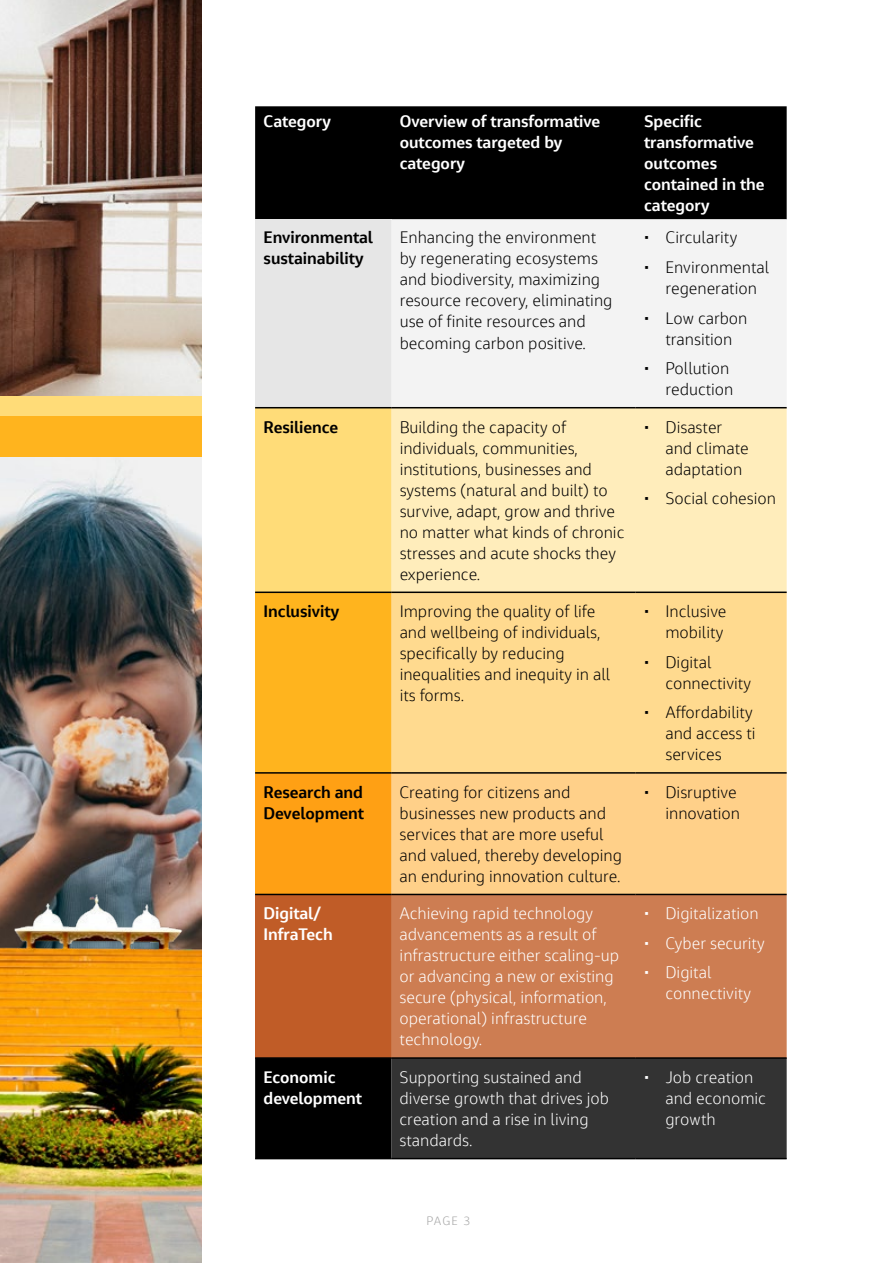
<style>
.page{position:relative;width:893px;height:1263px;background:#fff}
.page>*{position:absolute;margin:0;border:0;box-sizing:border-box;transform-origin:0 0}
.t1{font:300 16.5px/21px "Jacobs Chronos";color:#000}
.t2{font:300 16.5px/21px "Jacobs Chronos";color:#fff}
.t3{font:700 16.5px/21px "Jacobs Chronos";color:#fff}
.t4{font:700 16.5px/21px "Jacobs Chronos";color:#000}
.t5{font:300 12px "Jacobs Chronos";color:#a5a5a5}
</style>
<div class="page">
<div style="left:255px;top:106px;width:532px;height:1052px;background:#000"></div>
<div style="left:255px;top:219px;width:136px;height:189px;background:#e6e6e6"></div>
<div style="left:391px;top:219px;width:396px;height:188px;background:#f3f3f3"></div>
<div style="left:255px;top:408px;width:136px;height:184px;background:#ffdc78"></div>
<div style="left:391px;top:408px;width:396px;height:183px;background:#ffedbb"></div>
<div style="left:255px;top:592px;width:136px;height:181px;background:#ffb41e"></div>
<div style="left:391px;top:593px;width:396px;height:179px;background:#ffda8f"></div>
<div style="left:255px;top:773px;width:136px;height:121px;background:#ffa014"></div>
<div style="left:391px;top:774px;width:396px;height:120px;background:#ffd089"></div>
<div style="left:255px;top:894px;width:136px;height:164px;background:#c05c27"></div>
<div style="left:391px;top:895px;width:396px;height:162px;background:#cd7d52"></div>
<div style="left:391px;top:1059px;width:396px;height:99px;background:#333"></div>
<hr style="left:255px;top:407px;width:136px;height:1px;background:#000">
<hr style="left:391px;top:407px;width:245px;height:1px;background:#000">
<hr style="left:636px;top:407px;width:151px;height:1px;background:#000">
<hr style="left:255px;top:591px;width:136px;height:2px;background:#000">
<hr style="left:391px;top:591px;width:245px;height:2px;background:#000">
<hr style="left:636px;top:591px;width:151px;height:2px;background:#000">
<hr style="left:255px;top:772px;width:136px;height:2px;background:#000">
<hr style="left:391px;top:772px;width:245px;height:2px;background:#000">
<hr style="left:636px;top:772px;width:151px;height:2px;background:#000">
<hr style="left:255px;top:894px;width:136px;height:1px;background:#000">
<hr style="left:391px;top:894px;width:245px;height:1px;background:#000">
<hr style="left:636px;top:894px;width:151px;height:1px;background:#000">
<hr style="left:255px;top:1057px;width:136px;height:2px;background:#000">
<hr style="left:391px;top:1057px;width:245px;height:2px;background:#000">
<hr style="left:636px;top:1057px;width:151px;height:2px;background:#000">
<hr style="left:255px;top:1158px;width:136px;height:1px;background:#000">
<hr style="left:391px;top:1158px;width:245px;height:1px;background:#000">
<hr style="left:636px;top:1158px;width:151px;height:1px;background:#000">
<img style="left:0;top:457px;width:202px;height:206px">
<img style="left:0;top:0;width:202px;height:396px">
<div style="left:0;top:416px;width:202px;height:41px;background:#ffb41e"></div>
<div style="left:0;top:396px;width:202px;height:20px;background:#ffdc78"></div>
<img style="left:0;top:663px;width:202px;height:600px">
<p class="t3" style="left:264px;top:110px;width:69px">Category</p>
<p class="t3" style="left:400px;top:110px;width:202px">Overview of transformative outcomes targeted by category</p>
<p class="t3" style="left:644px;top:110px;width:122px">Specific transformative outcomes contained in the category</p>
<p class="t4" style="left:264px;top:227px;width:111px">Environmental sustainability</p>
<p class="t1" style="left:400px;top:227px;width:214px">Enhancing the environment by regenerating ecosystems and biodiversity, maximizing resource recovery, eliminating use of finite resources and becoming carbon positive.</p>
<p class="t1" style="left:644px;top:223px;width:127px;line-height:29.5px">µ Circularity<br>µ Environmental</p>
<p class="t1" style="left:644px;top:273px;width:114px;line-height:29.5px;text-indent:21px">regeneration µ Low carbon</p>
<p class="t1" style="left:644px;top:324px;width:90px;line-height:29.5px;text-align:right">transition<br>µ Pollution</p>
<p class="t1" style="left:665px;top:379px;width:70px">reduction</p>
<p class="t4" style="left:264px;top:416px;width:76px">Resilience</p>
<p class="t1" style="left:400px;top:416px;width:226px">Building the capacity of individuals, communities, institutions, businesses and systems (natural and built) to survive, adapt, grow and thrive no matter what kinds of chronic stresses and acute shocks they experience.</p>
<p class="t1" style="left:665px;top:416px;width:85px;text-indent:-21px">µ Disaster and climate adaptation</p>
<p class="t1" style="left:644px;top:488px;width:133px">µ Social cohesion</p>
<p class="t4" style="left:264px;top:600px;width:77px">Inclusivity</p>
<p class="t1" style="left:400px;top:601px;width:212px">Improving the quality of life and wellbeing of individuals, specifically by reducing inequalities and inequity in all its forms.</p>
<p class="t1" style="left:644px;top:601px;width:84px;text-align:right">µ Inclusive mobility</p>
<p class="t1" style="left:665px;top:651px;width:87px;text-indent:-21px">µ Digital connectivity</p>
<p class="t1" style="left:665px;top:702px;width:92px;text-indent:-21px">µ Affordability and access ti services</p>
<p class="t4" style="left:264px;top:781px;width:102px">Research and<br>Development</p>
<p class="t1" style="left:400px;top:781px;width:224px">Creating for citizens and businesses new products and services that are more useful and valued, thereby developing an enduring innovation culture.</p>
<p class="t1" style="left:644px;top:781px;width:97px;text-align:right">µ Disruptive innovation</p>
<p class="t3" style="left:264px;top:903px;width:71px">Digital/<br>InfraTech</p>
<p class="t2" style="left:400px;top:903px;width:221px">Achieving rapid technology advancements as a result of infrastructure either scaling-up or advancing a new or existing secure (physical, information, operational) infrastructure technology.</p>
<p class="t2" style="left:644px;top:899px;width:122px;line-height:29.5px">µ Digitalization µ Cyber security µ Digital</p>
<p class="t2" style="left:665px;top:983px;width:87px">connectivity</p>
<p class="t3" style="left:264px;top:1066px;width:100px">Economic development</p>
<p class="t2" style="left:400px;top:1067px;width:211px">Supporting sustained and diverse growth that drives job creation and a rise in living standards.</p>
<p class="t2" style="left:665px;top:1067px;width:102px;text-indent:-21px">µ Job creation and economic growth</p>
<p class="t5" style="left:427px;top:1213px;width:45px">PAGE 3</p>
</div>
